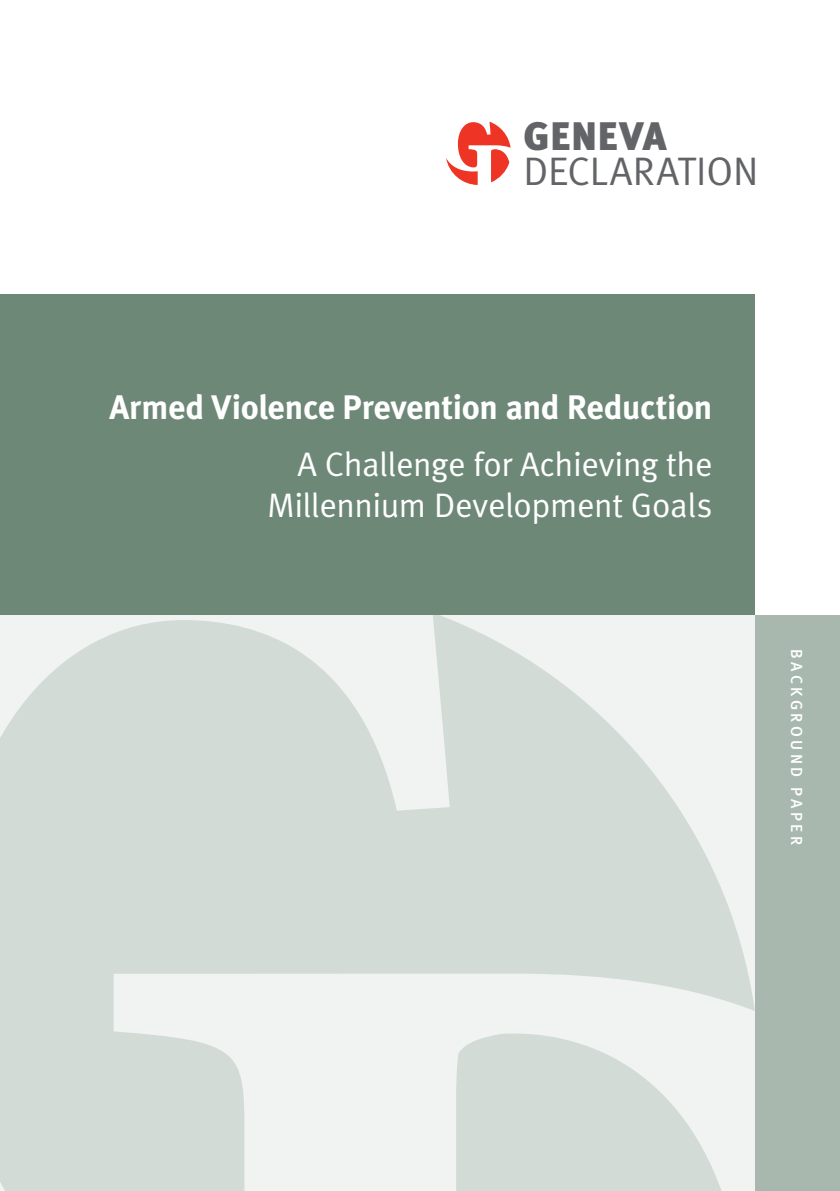
<style>
.page{position:relative;width:840px;height:1191px;background:#fff}
.page>*{position:absolute;margin:0;border:0;box-sizing:border-box;transform-origin:0 0}
.t1{font:39.8px "Meta Normal";letter-spacing:-.005em;color:#636467}
.t2{font:900 39.8px "Meta";letter-spacing:.02em;color:#636467}
.t3{font:34px/40.8px "Meta Normal";letter-spacing:-.01em;color:#fff;text-align:right}
.t4{font:700 34px "Meta";letter-spacing:-.01em;color:#fff}
.t5{font:500 16px "Meta";letter-spacing:.22em;color:#fff}
</style>
<div class="page">
<div style="left:0;top:615px;width:839px;height:576px;background:#a8b8ae"></div>
<svg style="left:0;top:615px;width:754px;height:576px;background:#dce3df"></svg>
<svg style="left:446px;top:122px;width:64px;height:63px"></svg>
<div style="left:0;top:295px;width:754px;height:320px;background:#6e8878"></div>
<p class="t2" style="left:523px;top:112px;width:144px">GENEVA</p>
<p class="t1" style="left:523px;top:148px;width:236px">DECLARATION</p>
<p class="t4" style="left:109px;top:385px;width:604px">Armed Violence Prevention and Reduction</p>
<p class="t3" style="left:267px;top:444px;width:446px">A Challenge for Achieving the<br>Millennium Development Goals</p>
<p class="t5" style="left:805px;top:649px;width:197px;rotate:90deg">BACKGROUND PAPER</p>
</div>
